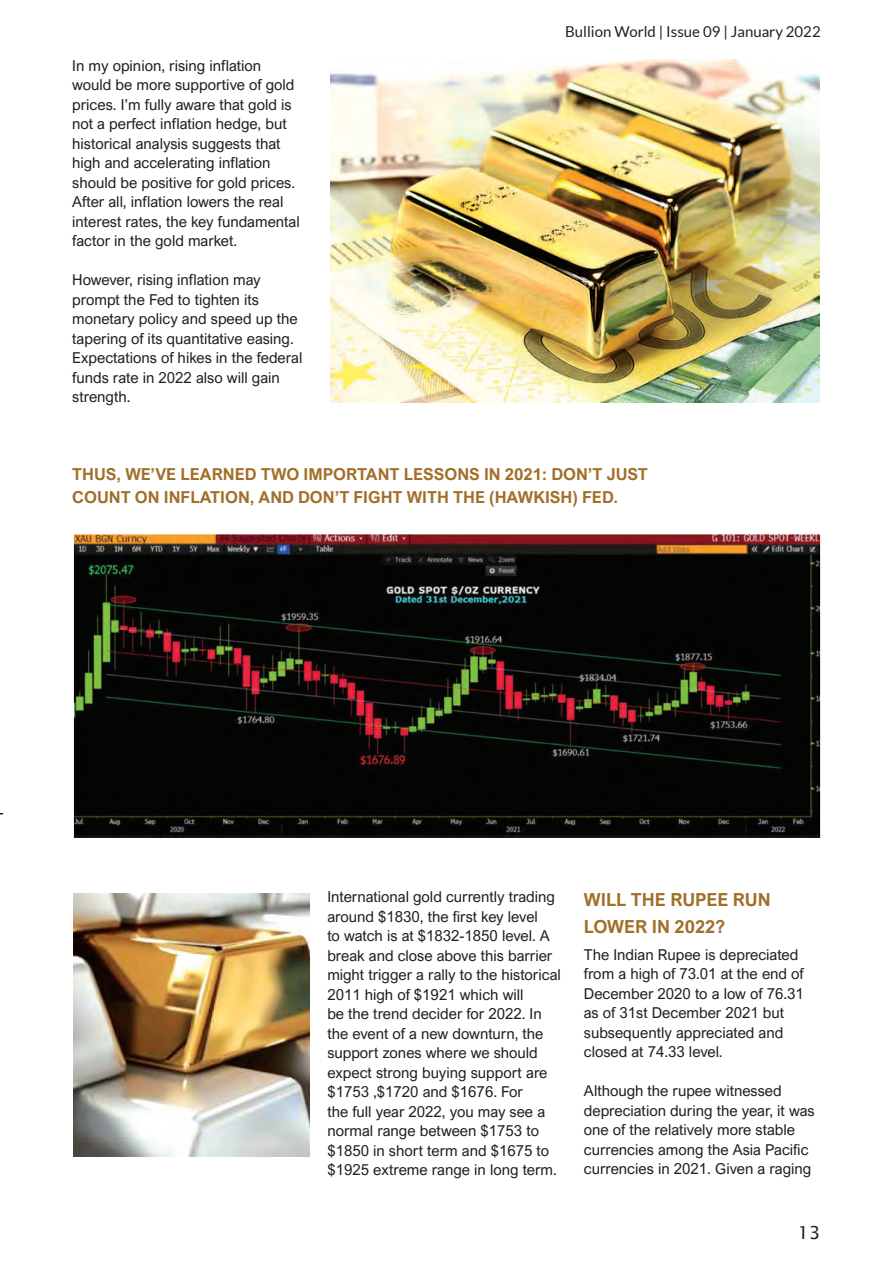
<style>
.page{position:relative;width:893px;height:1263px;background:#fff}
.page>*{position:absolute;margin:0;border:0;box-sizing:border-box;transform-origin:0 0}
.t1{font:700 18px/27px "Arial Nova";color:#a16f29}
.t2{font:18px "Lucida Sans Unicode";color:#231f20}
.t3{font:700 16.5px/22.5px "Arial Nova";color:#a16f29}
.t4{font:15px/19.5px "Arial Nova";color:#231f20}
.t5{font:15px "Lato";color:#231f20}
</style>
<div class="page">
<img style="left:74px;top:534px;width:747px;height:304px">
<img style="left:330px;top:60px;width:489px;height:342px">
<img style="left:74px;top:893px;width:236px;height:264px">
<p class="t4" style="left:72px;top:56px;width:229px">In my opinion, rising inflation would be more supportive of gold prices. I’m fully aware that gold is not a perfect inflation hedge, but historical analysis suggests that high and accelerating inflation should be positive for gold prices.<br>After all, inflation lowers the real interest rates, the key fundamental factor in the gold market.</p>
<p class="t4" style="left:72px;top:270px;width:232px">However, rising inflation may prompt the Fed to tighten its monetary policy and speed up the tapering of its quantitative easing.<br>Expectations of hikes in the federal funds rate in 2022 also will gain strength.</p>
<p class="t5" style="left:565px;top:23px;width:257px">Bullion World | Issue 09 | January 2022</p>
<p class="t3" style="left:72px;top:463px;width:577px">THUS, WE’VE LEARNED TWO IMPORTANT LESSONS IN 2021: DON’T JUST<br>COUNT ON INFLATION, AND DON’T FIGHT WITH THE (HAWKISH) FED.</p>
<p class="t4" style="left:327px;top:887px;width:235px">International gold currently trading around $1830, the first key level<br>to watch is at $1832-1850 level. A break and close above this barrier might trigger a rally to the historical<br>2011 high of $1921 which will<br>be the trend decider for 2022. In the event of a new downturn, the support zones where we should expect strong buying support are $1753 ,$1720 and $1676. For<br>the full year 2022, you may see a normal range between $1753 to $1850 in short term and $1675 to $1925 extreme range in long term.</p>
<p class="t1" style="left:584px;top:885px;width:188px">WILL THE RUPEE RUN<br>LOWER IN 2022?</p>
<p class="t4" style="left:584px;top:944px;width:221px">The Indian Rupee is depreciated from a high of 73.01 at the end of<br>December 2020 to a low of 76.31 as of 31st December 2021 but subsequently appreciated and closed at 74.33 level.</p>
<p class="t4" style="left:584px;top:1081px;width:232px">Although the rupee witnessed depreciation during the year, it was one of the relatively more stable currencies among the Asia Pacific currencies in 2021. Given a raging</p>
<p class="t2" style="left:798px;top:1218px;width:24px">13</p>
</div>
